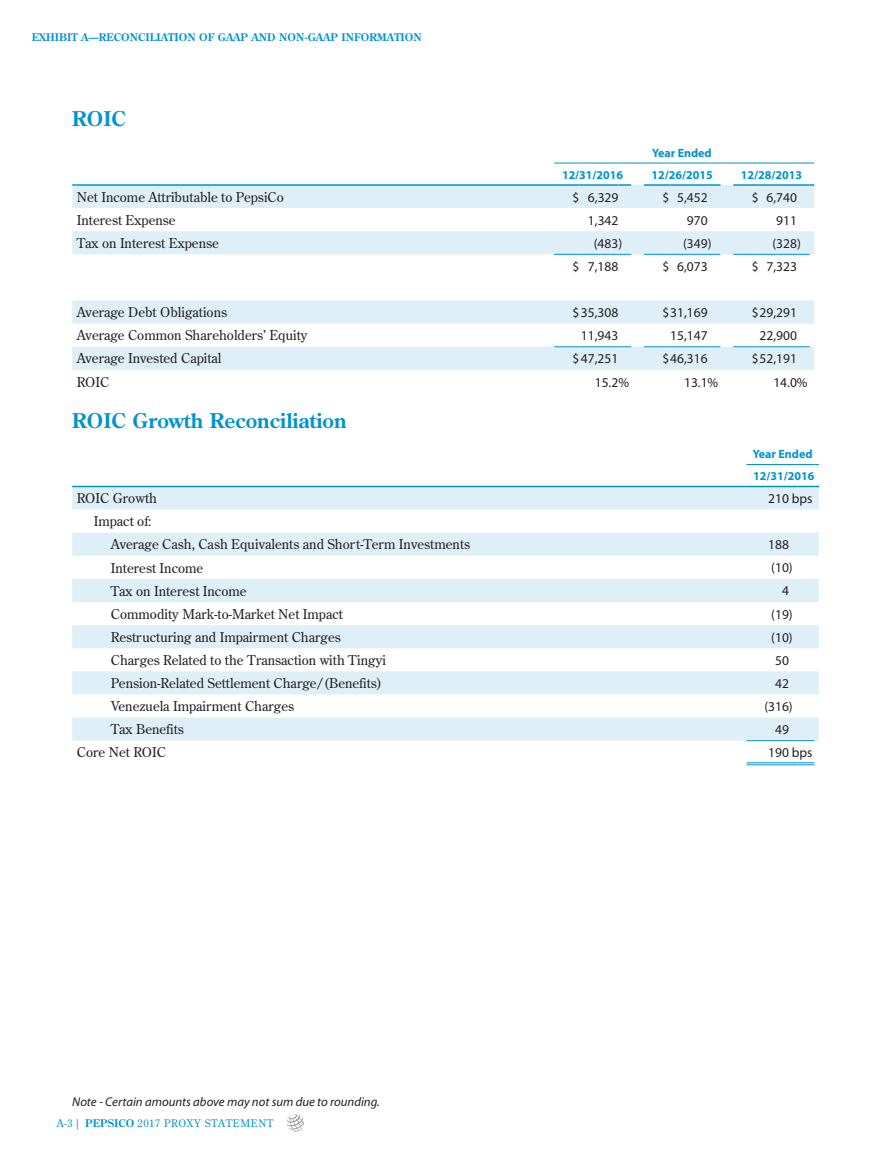
<style>
.page{position:relative;width:891px;height:1161px;background:#fff}
.page>*{position:absolute;margin:0;border:0;box-sizing:border-box;transform-origin:0 0}
.t1{font:700 20.25px "Century Old Style Std";color:#0093d0}
.t2{font:13.5px/23.1px "Century Old Style Std";color:#231f20}
.t3{font:13.5px "Myriad Pro";color:#231f20}
.t4{font:italic 12.75px "Myriad Pro";color:#231f20}
.t5{font:700 12px/22px "Myriad Pro";color:#0093d0}
.t6{font:700 10.5px "Century Old Style Std";color:#0093d0}
.t7{font:10.5px "Century Old Style Std";letter-spacing:.055em;color:#0093d0}
.s1{font-weight:700}
</style>
<div class="page">
<svg style="left:287px;top:1114px;width:17px;height:18px"></svg>
<svg style="left:72px;top:185px;width:742px;height:185px"></svg>
<hr style="left:77px;top:184px;width:477px;height:2px;background:#0093d0">
<hr style="left:554px;top:184px;width:26px;height:2px;background:#0093d0">
<hr style="left:580px;top:184px;width:38px;height:2px;background:#0093d0">
<svg style="left:618px;top:184px;width:13px;height:2px"></svg>
<hr style="left:644px;top:184px;width:25px;height:2px;background:#0093d0">
<hr style="left:669px;top:184px;width:39px;height:2px;background:#0093d0">
<svg style="left:708px;top:184px;width:13px;height:2px"></svg>
<hr style="left:733px;top:184px;width:26px;height:2px;background:#0093d0">
<hr style="left:759px;top:184px;width:38px;height:2px;background:#0093d0">
<svg style="left:797px;top:184px;width:17px;height:2px"></svg>
<svg style="left:554px;top:254px;width:26px;height:1px"></svg>
<hr style="left:580px;top:254px;width:38px;height:1px;background:#0093d0">
<svg style="left:618px;top:254px;width:13px;height:1px"></svg>
<svg style="left:644px;top:254px;width:25px;height:1px"></svg>
<hr style="left:669px;top:254px;width:39px;height:1px;background:#0093d0">
<svg style="left:708px;top:254px;width:13px;height:1px"></svg>
<svg style="left:733px;top:254px;width:26px;height:1px"></svg>
<hr style="left:759px;top:254px;width:38px;height:1px;background:#0093d0">
<svg style="left:797px;top:254px;width:13px;height:1px"></svg>
<svg style="left:554px;top:346px;width:26px;height:1px"></svg>
<hr style="left:580px;top:346px;width:38px;height:1px;background:#0093d0">
<svg style="left:618px;top:346px;width:13px;height:1px"></svg>
<svg style="left:644px;top:346px;width:25px;height:1px"></svg>
<hr style="left:669px;top:346px;width:39px;height:1px;background:#0093d0">
<svg style="left:708px;top:346px;width:13px;height:1px"></svg>
<svg style="left:733px;top:346px;width:26px;height:1px"></svg>
<hr style="left:759px;top:346px;width:38px;height:1px;background:#0093d0">
<svg style="left:797px;top:346px;width:13px;height:1px"></svg>
<svg style="left:554px;top:163px;width:26px;height:1px"></svg>
<hr style="left:580px;top:163px;width:38px;height:1px;background:#0093d0">
<svg style="left:618px;top:163px;width:51px;height:1px"></svg>
<hr style="left:669px;top:163px;width:39px;height:1px;background:#0093d0">
<svg style="left:708px;top:163px;width:51px;height:1px"></svg>
<hr style="left:759px;top:163px;width:38px;height:1px;background:#0093d0">
<svg style="left:797px;top:163px;width:17px;height:1px"></svg>
<svg style="left:72px;top:487px;width:747px;height:254px;fill:#dfeff8"></svg>
<hr style="left:746px;top:762px;width:43px;height:1px;background:#0093d0">
<hr style="left:746px;top:764px;width:43px;height:1px;background:#0093d0">
<svg style="left:789px;top:762px;width:26px;height:3px"></svg>
<hr style="left:77px;top:486px;width:669px;height:1px;background:#0093d0">
<hr style="left:746px;top:486px;width:43px;height:1px;background:#0093d0">
<svg style="left:789px;top:486px;width:30px;height:1px"></svg>
<hr style="left:746px;top:740px;width:43px;height:1px;background:#0093d0">
<svg style="left:789px;top:740px;width:26px;height:1px"></svg>
<hr style="left:746px;top:464px;width:43px;height:1px;background:#0093d0">
<svg style="left:789px;top:464px;width:30px;height:1px"></svg>
<p class="t6" style="left:32px;top:31px;width:83px">EXHIBIT A—RECONCI</p>
<p class="t6" style="left:150px;top:31px;width:33px">LIATION</p>
<p class="t6" style="left:199px;top:31px;width:210px">O F GAAP AN D NON -GAAP IN FORMATION</p>
<h1 class="t1" style="left:72px;top:105px;width:55px">ROIC</h1>
<p class="t5" style="left:652px;top:141px;width:61px">Year Ended</p>
<p class="t5" style="left:562px;top:163px;width:63px">12/31/2016</p>
<p class="t5" style="left:652px;top:163px;width:63px">12/26/2015</p>
<p class="t5" style="left:741px;top:163px;width:63px">12/28/2013</p>
<p class="t2" style="left:77px;top:185px;width:209px">Net Income Attributable to PepsiCo</p>
<p class="t3" style="left:573px;top:189px;width:47px">$ 6,329</p>
<p class="t3" style="left:663px;top:189px;width:47px">$ 5,452</p>
<p class="t3" style="left:752px;top:189px;width:47px">$ 6,740</p>
<p class="t2" style="left:77px;top:208px;width:100px">Interest Expense</p>
<p class="t3" style="left:588px;top:212px;width:32px">1,342</p>
<p class="t3" style="left:687px;top:212px;width:22px">970</p>
<p class="t3" style="left:776px;top:212px;width:22px">911</p>
<p class="t2" style="left:77px;top:231px;width:144px">Tax on Interest Expense</p>
<p class="t3" style="left:594px;top:235px;width:30px">(483)</p>
<p class="t3" style="left:683px;top:235px;width:30px">(349)</p>
<p class="t3" style="left:772px;top:235px;width:30px">(328)</p>
<p class="t3" style="left:573px;top:258px;width:47px">$ 7,188</p>
<p class="t3" style="left:663px;top:258px;width:47px">$ 6,073</p>
<p class="t3" style="left:752px;top:258px;width:47px">$ 7,323</p>
<p class="t2" style="left:77px;top:301px;width:152px">Average Debt Obligations</p>
<p class="t3" style="left:573px;top:304px;width:47px">$ 35,308</p>
<p class="t3" style="left:663px;top:304px;width:47px">$31,169</p>
<p class="t3" style="left:752px;top:304px;width:47px">$29,291</p>
<p class="t2" style="left:77px;top:324px;width:232px">Average Common Shareholders’ Equity</p>
<p class="t3" style="left:581px;top:327px;width:39px">11,943</p>
<p class="t3" style="left:670px;top:327px;width:39px">15,147</p>
<p class="t3" style="left:760px;top:327px;width:39px">22,900</p>
<p class="t2" style="left:77px;top:347px;width:146px">Average Invested Capital</p>
<p class="t3" style="left:573px;top:351px;width:47px">$ 47,251</p>
<p class="t3" style="left:662px;top:351px;width:47px">$46,316</p>
<p class="t3" style="left:752px;top:351px;width:47px">$52,191</p>
<p class="t2" style="left:77px;top:370px;width:34px">ROIC</p>
<p class="t3" style="left:595px;top:374px;width:36px">15.2%</p>
<p class="t3" style="left:684px;top:374px;width:36px">13.1%</p>
<p class="t3" style="left:773px;top:374px;width:36px">14.0%</p>
<h1 class="t1" style="left:72px;top:407px;width:276px">ROIC GROWTH RECONCILIATION</h1>
<p class="t5" style="left:753px;top:443px;width:63px">Year Ended<br>12/31/2016</p>
<p class="t2" style="left:77px;top:487px;width:82px">ROIC Growth</p>
<p class="t3" style="left:768px;top:490px;width:46px">210 bps</p>
<p class="t2" style="left:111px;top:510px;width:361px;text-indent:-17px">Impact of:<br>Average Cash, Cash Equivalents and Short-Term Investments</p>
<p class="t3" style="left:768px;top:536px;width:22px">188</p>
<p class="t2" style="left:111px;top:556px;width:94px">Interest Income</p>
<p class="t3" style="left:771px;top:560px;width:23px">(10)</p>
<p class="t2" style="left:111px;top:579px;width:137px">Tax on Interest Income</p>
<p class="t3" style="left:782px;top:583px;width:8px">4</p>
<p class="t2" style="left:111px;top:602px;width:234px">Commodity Mark-to-Market Net Impact</p>
<p class="t3" style="left:771px;top:606px;width:23px">(19)</p>
<p class="t2" style="left:111px;top:625px;width:232px">Restructuring and Impairment Charges</p>
<p class="t3" style="left:771px;top:629px;width:23px">(10)</p>
<p class="t2" style="left:111px;top:648px;width:277px">Charges Related to the Transaction with Tingyi</p>
<p class="t3" style="left:775px;top:652px;width:15px">50</p>
<p class="t2" style="left:111px;top:671px;width:273px">Pension-Related Settlement Charge/(Benefits)</p>
<p class="t3" style="left:775px;top:675px;width:15px">42</p>
<p class="t2" style="left:111px;top:694px;width:185px">Venezuela Impairment Charges</p>
<p class="t3" style="left:764px;top:698px;width:30px">(316)</p>
<p class="t2" style="left:111px;top:718px;width:75px">Tax Benefits</p>
<p class="t3" style="left:775px;top:721px;width:15px">49</p>
<p class="t2" style="left:77px;top:741px;width:91px">Core Net ROIC</p>
<p class="t3" style="left:768px;top:744px;width:46px">190 bps</p>
<p class="t4" style="left:72px;top:1094px;width:309px">Note - Certain amounts above may not sum due to rounding.</p>
<p class="t7" style="left:57px;top:1116px;width:218px">A-3 | <span class="s1">PEPSICO</span> 2017 PROXY STATEMENT</p>
</div>
